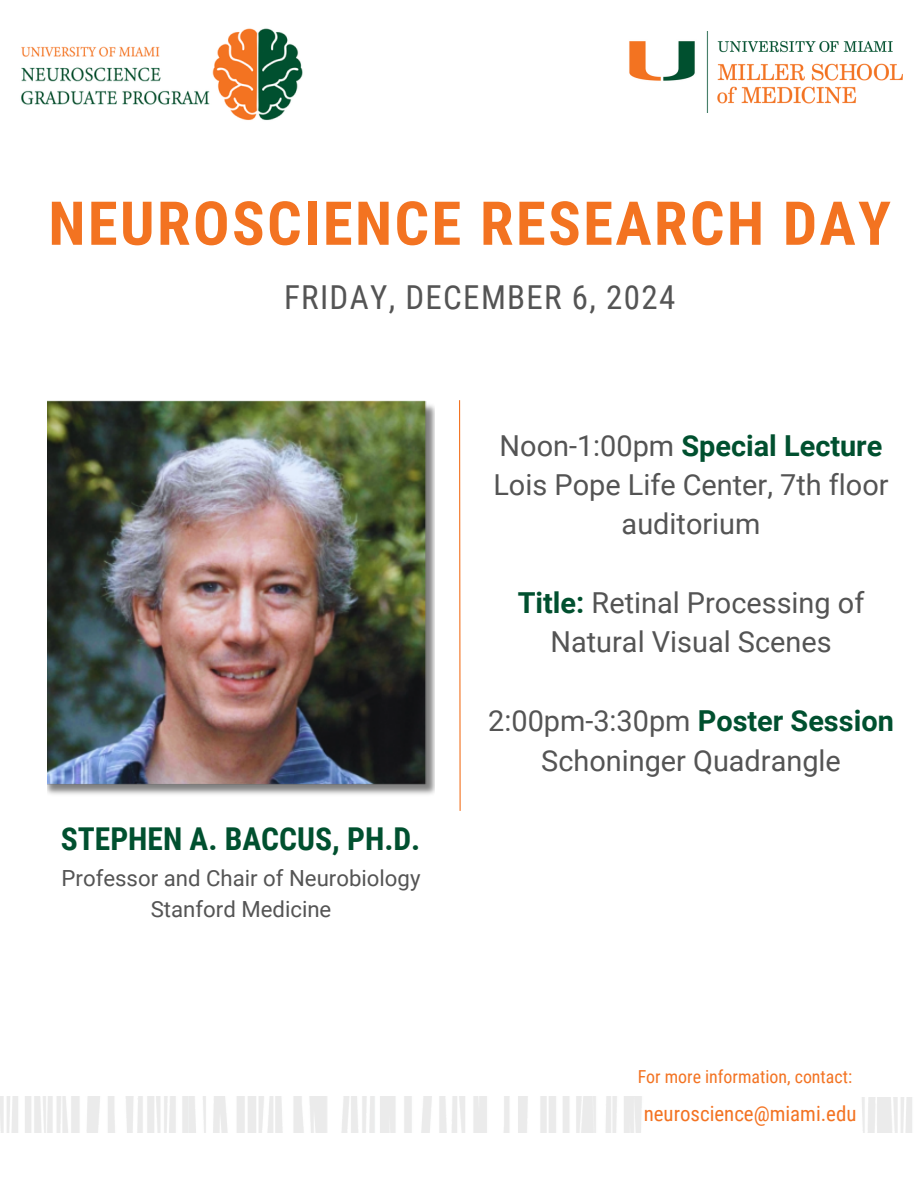
<style>
.page{position:relative;width:918px;height:1188px;background:#fff}
.page>*{position:absolute;margin:0;border:0;box-sizing:border-box;transform-origin:0 0}
.t1{font:700 60.6px "Roboto Condensed";letter-spacing:.04em;color:#f37321}
.t2{font:33px "Roboto Condensed";letter-spacing:.04em;color:#545454}
.t3{font:700 31.5px "Roboto Condensed";color:#00502f}
.t4{font:28.95px/39.3px "Roboto";color:#545454;text-align:center}
.t5{font:22.2px/30.3px "Roboto";color:#545454;text-align:center}
.t6{font:20.85px "Roboto Condensed";color:#f37322}
.t7{font:17.85px "Roboto Condensed";color:#f37322}
.s1{font-weight:700;color:#00502f}
</style>
<div class="page">
<img style="left:629px;top:31px;width:273px;height:81px">
<img style="left:0;top:1097px;width:642px;height:36px">
<img style="left:862px;top:1097px;width:50px;height:35px">
<svg style="left:459px;top:400px;width:2px;height:411px"></svg>
<img style="left:21px;top:28px;width:282px;height:93px">
<img style="left:47px;top:400px;width:387px;height:395px">
<h5 class="t1" style="left:48px;top:189px;width:844px">NEUROSCIENCE RESEARCH DAY</h5>
<h4 class="t2" style="left:284px;top:279px;width:393px">FRIDAY, DECEMBER 6, 2024</h4>
<p class="t4" style="left:493px;top:426px;width:397px">Noon-1:00pm <span class="s1">Special Lecture<br></span>Lois Pope Life Center, 7th floor auditorium</p>
<p class="t4" style="left:518px;top:584px;width:348px"><span class="s1">Title:</span> Retinal Processing of<br>Natural Visual Scenes</p>
<h4 class="t3" style="left:61px;top:820px;width:361px">STEPHEN A. BACCUS, PH.D.</h4>
<h4 class="t5" style="left:62px;top:864px;width:361px">Professor and Chair of Neurobiology<br>Stanford Medicine</h4>
<h5 class="t4" style="left:488px;top:702px;width:407px">2:00pm-3:30pm <span class="s1">Poster Session<br></span>Schoninger Quadrangle</h5>
<p class="t7" style="left:638px;top:1066px;width:216px">For more information, contact:</p>
<h2 class="t6" style="left:644px;top:1102px;width:214px">neuroscience@miami.edu</h2>
</div>
